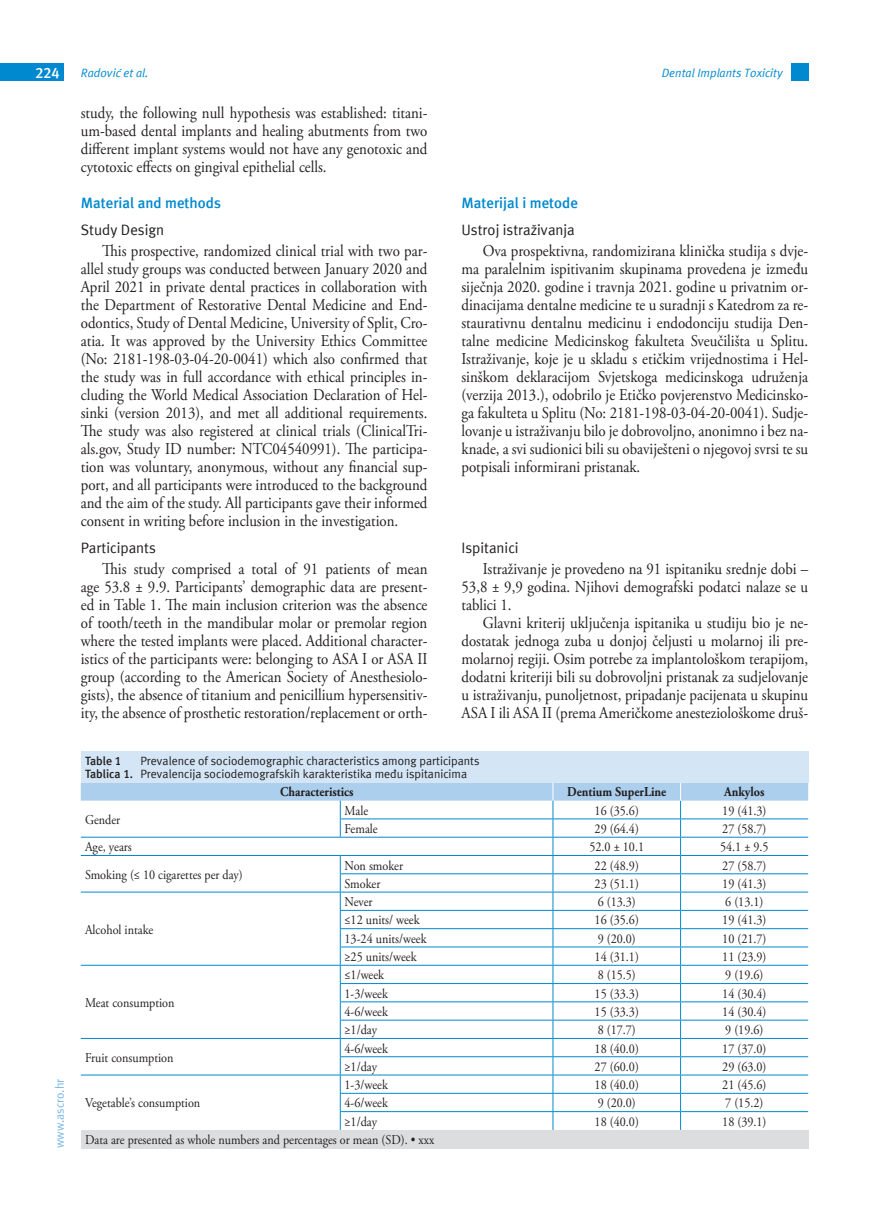
<style>
.page{position:relative;width:872px;height:1212px;background:#fff}
.page>*{position:absolute;margin:0;border:0;box-sizing:border-box;transform-origin:0 0}
.t1{font:16.5px/18px "Adobe Garamond Pro";color:#231f20;text-align:justify;scale:.9 1}
.t2{font:15px "Meta ASC";color:#231f20}
.t3{font:700 15px "Meta ASC";color:#0089cf}
.t4{font:700 15px "Meta ASC";color:#fff}
.t5{font:13.5px "Adobe Garamond Pro";color:#231f20;scale:.9 1}
.t6{font:700 13.5px "Adobe Garamond Pro";color:#231f20;scale:.9 1}
.t7{font:12px/13.5px "Meta ASC";color:#231f20}
.t8{font:italic 12px "Meta ASC";color:#0089cf}
.t9{font:12px "Meta ASC";color:#77b6e4}
.t10{font:700 12px "Meta ASC";color:#231f20}
.s1{font-weight:700}
</style>
<div class="page">
<div style="left:791px;top:64px;width:17px;height:17px;background:#0089cf"></div>
<div style="left:0;top:64px;width:64px;height:17px;background:#0089cf"></div>
<div style="left:81px;top:1130px;width:727px;height:18px;background:#dcdddf"></div>
<svg style="left:81px;top:782px;width:727px;height:348px"></svg>
<div style="left:81px;top:751px;width:727px;height:31px;background:#d4e6f6"></div>
<p class="t4" style="left:35px;top:64px;width:26px">224</p>
<p class="t8" style="left:81px;top:66px;width:69px">Radović et al.</p>
<p class="t8" style="left:661px;top:66px;width:122px">Dental Implants Toxicity</p>
<p class="t1" style="left:81px;top:105px;width:387px">study, the following null hypothesis was established: titani&shy;um-based dental implants and healing abutments from two different implant systems would not have any genotoxic and cytotoxic effects on gingival epithelial cells.</p>
<p class="t3" style="left:81px;top:194px;width:142px">Material and methods</p>
<p class="t2" style="left:81px;top:221px;width:85px">Study Design</p>
<p class="t1" style="left:81px;top:243px;width:387px;text-indent:21px">This prospective, randomized clinical trial with two par&shy;allel study groups was conducted between January 2020 and April 2021 in private dental practices in collaboration with the Department of Restorative Dental Medicine and End&shy;odontics, Study of Dental Medicine, University of Split, Cro&shy;atia. It was approved by the University Ethics Committee (No: 2181-198-03-04-20-0041) which also confirmed that the study was in full accordance with ethical principles in&shy;cluding the World Medical Association Declaration of Hel&shy;sinki (version 2013), and met all additional requirements.<br>The study was also registered at clinical trials (ClinicalTri&shy;als.gov, Study ID number: NTC04540991). The participa&shy;tion was voluntary, anonymous, without any financial sup&shy;port, and all participants were introduced to the background and the aim of the study. All participants gave their informed consent in writing before inclusion in the investigation.</p>
<p class="t2" style="left:81px;top:539px;width:77px">Participants</p>
<p class="t1" style="left:81px;top:561px;width:387px;text-indent:21px">This study comprised a total of 91 patients of mean age 53.8 ± 9.9. Participants’ demographic data are present&shy;ed in Table 1. The main inclusion criterion was the absence of tooth/teeth in the mandibular molar or premolar region where the tested implants were placed. Additional character&shy;istics of the participants were: belonging to ASA I or ASA II group (according to the American Society of Anesthesiolo&shy;gists), the absence of titanium and penicillium hypersensitiv&shy;ity, the absence of prosthetic restoration/replacement or orth-</p>
<p class="t3" style="left:461px;top:194px;width:118px">Materijal i metode</p>
<p class="t2" style="left:461px;top:221px;width:115px">Ustroj istraživanja</p>
<p class="t1" style="left:461px;top:243px;width:387px;text-indent:21px">Ova prospektivna, randomizirana klinička studija s dvje&shy;ma paralelnim ispitivanim skupinama provedena je između siječnja 2020. godine i travnja 2021. godine u privatnim or&shy;dinacijama dentalne medicine te u suradnji s Katedrom za re&shy;staurativnu dentalnu medicinu i endodonciju studija Den&shy;talne medicine Medicinskog fakulteta Sveučilišta u Splitu.<br>Istraživanje, koje je u skladu s etičkim vrijednostima i Hel&shy;sinškom deklaracijom Svjetskoga medicinskoga udruženja (verzija 2013.), odobrilo je Etičko povjerenstvo Medicinsko&shy;ga fakulteta u Splitu (No: 2181-198-03-04-20-0041). Sudje&shy;lovanje u istraživanju bilo je dobrovoljno, anonimno i bez na&shy;knade, a svi sudionici bili su obaviješteni o njegovoj svrsi te su potpisali informirani pristanak.</p>
<p class="t2" style="left:461px;top:539px;width:59px">Ispitanici</p>
<p class="t1" style="left:461px;top:561px;width:387px;text-indent:21px">Istraživanje je provedeno na 91 ispitaniku srednje dobi – 53,8 ± 9,9 godina. Njihovi demografski podatci nalaze se u tablici 1.</p>
<p class="t1" style="left:461px;top:615px;width:387px;text-indent:21px">Glavni kriterij uključenja ispitanika u studiju bio je ne&shy;dostatak jednoga zuba u donjoj čeljusti u molarnoj ili pre&shy;molarnoj regiji. Osim potrebe za implantološkom terapijom, dodatni kriteriji bili su dobrovoljni pristanak za sudjelovanje u istraživanju, punoljetnost, pripadanje pacijenata u skupinu ASA I ili ASA II (prema Američkome anesteziološkome druš-</p>
<p class="t7" style="left:85px;top:753px;width:396px;text-indent:55px">Prevalence of sociodemographic characteristics among participants<br><span class="s1">Tablica 1.</span> Prevalencija sociodemografskih karakteristika među ispitanicima</p>
<p class="t10" style="left:85px;top:753px;width:38px">Table 1</p>
<p class="t5" style="left:85px;top:811px;width:41px">Gender</p>
<p class="t6" style="left:280px;top:784px;width:83px">Characteristics</p>
<p class="t6" style="left:567px;top:784px;width:112px">Dentium SuperLine</p>
<p class="t6" style="left:724px;top:784px;width:46px">Ankylos</p>
<p class="t5" style="left:344px;top:802px;width:28px">Male</p>
<p class="t5" style="left:594px;top:802px;width:51px">16 (35.6)</p>
<p class="t5" style="left:722px;top:802px;width:51px">19 (41.3)</p>
<p class="t5" style="left:344px;top:820px;width:38px">Female</p>
<p class="t5" style="left:594px;top:820px;width:51px">29 (64.4)</p>
<p class="t5" style="left:722px;top:820px;width:51px">27 (58.7)</p>
<p class="t5" style="left:85px;top:839px;width:54px">Age, years</p>
<p class="t5" style="left:589px;top:839px;width:62px">52.0 ± 10.1</p>
<p class="t5" style="left:720px;top:839px;width:55px">54.1 ± 9.5</p>
<p class="t5" style="left:85px;top:866px;width:177px">Smoking (≤ 10 cigarettes per day)</p>
<p class="t5" style="left:344px;top:857px;width:67px">Non smoker</p>
<p class="t5" style="left:594px;top:857px;width:51px">22 (48.9)</p>
<p class="t5" style="left:722px;top:857px;width:51px">27 (58.7)</p>
<p class="t5" style="left:344px;top:875px;width:41px">Smoker</p>
<p class="t5" style="left:594px;top:875px;width:51px">23 (51.1)</p>
<p class="t5" style="left:722px;top:875px;width:51px">19 (41.3)</p>
<p class="t9" style="left:53px;top:1148px;width:71px;rotate:-90deg">www.ascro.hr</p>
<p class="t5" style="left:85px;top:921px;width:77px">Alcohol intake</p>
<p class="t5" style="left:85px;top:994px;width:101px">Meat consumption</p>
<p class="t5" style="left:85px;top:1049px;width:100px">Fruit consumption</p>
<p class="t5" style="left:344px;top:894px;width:33px">Never</p>
<p class="t5" style="left:597px;top:894px;width:44px">6 (13.3)</p>
<p class="t5" style="left:725px;top:894px;width:44px">6 (13.1)</p>
<p class="t5" style="left:344px;top:912px;width:85px">≤12 units/ week</p>
<p class="t5" style="left:594px;top:912px;width:51px">16 (35.6)</p>
<p class="t5" style="left:722px;top:912px;width:51px">19 (41.3)</p>
<p class="t5" style="left:344px;top:930px;width:93px">13-24 units/week</p>
<p class="t5" style="left:597px;top:930px;width:44px">9 (20.0)</p>
<p class="t5" style="left:722px;top:930px;width:51px">10 (21.7)</p>
<p class="t5" style="left:344px;top:948px;width:82px">≥25 units/week</p>
<p class="t5" style="left:594px;top:948px;width:51px">14 (31.1)</p>
<p class="t5" style="left:722px;top:948px;width:51px">11 (23.9)</p>
<p class="t5" style="left:344px;top:967px;width:45px">≤1/week</p>
<p class="t5" style="left:597px;top:967px;width:44px">8 (15.5)</p>
<p class="t5" style="left:725px;top:967px;width:44px">9 (19.6)</p>
<p class="t5" style="left:344px;top:985px;width:50px">1-3/week</p>
<p class="t5" style="left:594px;top:985px;width:51px">15 (33.3)</p>
<p class="t5" style="left:722px;top:985px;width:51px">14 (30.4)</p>
<p class="t5" style="left:344px;top:1003px;width:50px">4-6/week</p>
<p class="t5" style="left:594px;top:1003px;width:51px">15 (33.3)</p>
<p class="t5" style="left:722px;top:1003px;width:51px">14 (30.4)</p>
<p class="t5" style="left:344px;top:1022px;width:38px">≥1/day</p>
<p class="t5" style="left:597px;top:1022px;width:44px">8 (17.7)</p>
<p class="t5" style="left:725px;top:1022px;width:44px">9 (19.6)</p>
<p class="t5" style="left:344px;top:1040px;width:50px">4-6/week</p>
<p class="t5" style="left:594px;top:1040px;width:51px">18 (40.0)</p>
<p class="t5" style="left:722px;top:1040px;width:51px">17 (37.0)</p>
<p class="t5" style="left:344px;top:1058px;width:38px">≥1/day</p>
<p class="t5" style="left:594px;top:1058px;width:51px">27 (60.0)</p>
<p class="t5" style="left:722px;top:1058px;width:51px">29 (63.0)</p>
<p class="t5" style="left:344px;top:1077px;width:50px">1-3/week</p>
<p class="t5" style="left:594px;top:1077px;width:51px">18 (40.0)</p>
<p class="t5" style="left:722px;top:1077px;width:51px">21 (45.6)</p>
<p class="t5" style="left:344px;top:1095px;width:50px">4-6/week</p>
<p class="t5" style="left:597px;top:1095px;width:44px">9 (20.0)</p>
<p class="t5" style="left:725px;top:1095px;width:44px">7 (15.2)</p>
<p class="t5" style="left:344px;top:1113px;width:38px">≥1/day</p>
<p class="t5" style="left:594px;top:1113px;width:51px">18 (40.0)</p>
<p class="t5" style="left:722px;top:1113px;width:51px">18 (39.1)</p>
<p class="t5" style="left:85px;top:1131px;width:389px">Data are presented as whole numbers and percentages or mean (SD). • xxx</p>
<p class="t5" style="left:85px;top:1095px;width:129px">Vegetable’s consumption</p>
</div>
